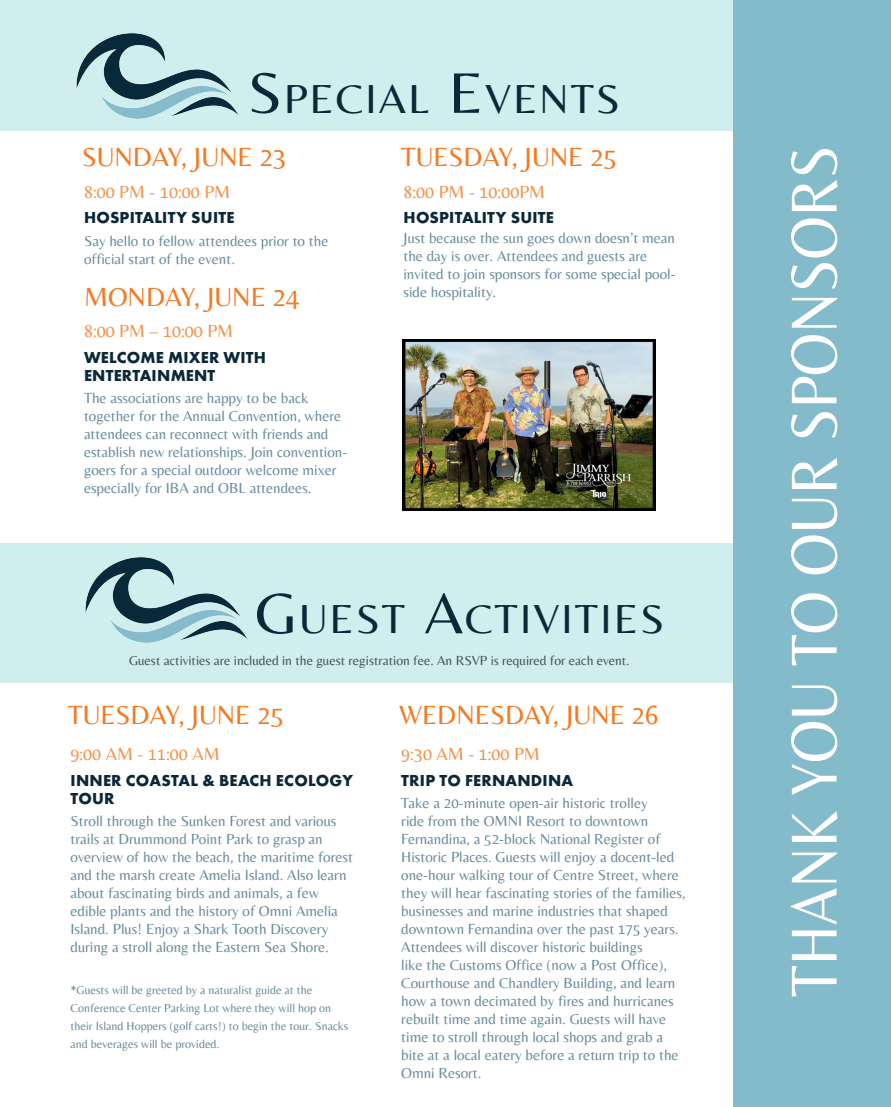
<style>
.page{position:relative;width:891px;height:1107px;background:#fff}
.page>*{position:absolute;margin:0;border:0;box-sizing:border-box;transform-origin:0 0}
.t1{font:67.5px "Belleza";color:#fff;scale:.88 1}
.Page_Header_Style{font:41.55px "Belleza";letter-spacing:.045em;color:#0a2838;scale:1.05 1}
.Agenda_Item_Description{font:27px "Belleza";color:#f47921}
.Date_Header{font:27px "Belleza";color:#f47921}
.Time_Stamp{font:18px "Belleza";color:#f69146}
.Keynote_Speaker_Title{font:700 16.5px/18px "Function Pro";letter-spacing:.01em;color:#0a2838}
.Agenda_Item_Description-2{font:15px/18px "Belleza";color:#688b9d}
.Keynote_Speaker_Title-2{font:15px/18px "Belleza";color:#688b9d}
.Agenda_Item_Description-3{font:13.5px "Belleza";color:#44515f}
.Agenda_Item_Description-4{font:12px/18px "Belleza";color:#688b9d}
.s1{font-size:59.4px}
</style>
<div class="page">
<div style="left:0;top:543px;width:746px;height:139px;background:#d0eeed"></div>
<div style="left:0;top:0;width:759px;height:131px;background:#d0eeed"></div>
<div style="left:734px;top:1px;width:157px;height:1106px;background:#84bbca"></div>
<img style="left:85px;top:557px;width:163px;height:86px">
<div style="left:874px;top:0;width:17px;height:36px;background:#84bbca"></div>
<img style="left:76px;top:33px;width:163px;height:86px">
<img style="left:402px;top:339px;width:254px;height:171px">
<p class="Page_Header_Style" style="left:248px;top:64px;width:356px"><span class="s1">S</span> PECIAL <span class="s1">E</span>VENTS</p>
<p class="Agenda_Item_Description" style="left:82px;top:134px;width:206px">SUNDAY, JUNE 23</p>
<p class="Time_Stamp" style="left:84px;top:176px;width:148px">8:00 PM - 10:00 PM</p>
<p class="Keynote_Speaker_Title" style="left:84px;top:208px;width:152px">HOSPITALITY SUITE</p>
<p class="Agenda_Item_Description-2" style="left:84px;top:230px;width:246px">Say hello to fellow attendees prior to the official start of the event.</p>
<p class="Agenda_Item_Description" style="left:84px;top:274px;width:217px">MONDAY, JUNE 24</p>
<p class="Time_Stamp" style="left:84px;top:316px;width:151px">8:00 PM – 10:00 PM</p>
<p class="Keynote_Speaker_Title" style="left:84px;top:348px;width:183px">WELCOME MIXER WITH<br>ENTERTAINMENT</p>
<p class="Agenda_Item_Description-2" style="left:84px;top:388px;width:265px">The associations are happy to be back together for the Annual Convention, where attendees can reconnect with friends and establish new relationships. Join convention&shy;goers for a special outdoor welcome mixer especially for IBA and OBL attendees.</p>
<p class="Agenda_Item_Description" style="left:401px;top:134px;width:217px">TUESDAY, JUNE 25</p>
<p class="Time_Stamp" style="left:404px;top:176px;width:143px">8:00 PM - 10:00PM</p>
<p class="Keynote_Speaker_Title" style="left:404px;top:208px;width:152px">HOSPITALITY SUITE</p>
<p class="Keynote_Speaker_Title-2" style="left:404px;top:227px;width:274px">Just because the sun goes down doesn’t mean the day is over. Attendees and guests are invited to join sponsors for some special pool&shy;side hospitality.</p>
<p class="Page_Header_Style" style="left:255px;top:585px;width:391px"><span class="s1">G</span>UEST <span class="s1">A</span>CTIVITI ES</p>
<p class="Agenda_Item_Description-3" style="left:129px;top:649px;width:502px">Guest activities are included in the guest registration fee. An RSVP is required for each event.</p>
<p class="Date_Header" style="left:68px;top:692px;width:217px">TUESDAY, JUNE 25</p>
<p class="Time_Stamp" style="left:70px;top:739px;width:151px">9:00 AM - 11:00 AM</p>
<p class="Keynote_Speaker_Title" style="left:71px;top:771px;width:284px">INNER COASTAL &amp; BEACH ECOLOGY<br>TOUR</p>
<p class="Agenda_Item_Description-2" style="left:70px;top:811px;width:284px">Stroll through the Sunken Forest and various trails at Drummond Point Park to grasp an overview of how the beach, the maritime forest and the marsh create Amelia Island. Also learn about fascinating birds and animals, a few edible plants and the history of Omni Amelia Island. Plus! Enjoy a Shark Tooth Discovery during a stroll along the Eastern Sea Shore.</p>
<p class="Agenda_Item_Description-4" style="left:70px;top:980px;width:279px">*Guests will be greeted by a naturalist guide at the Conference Center Parking Lot where they will hop on their Island Hoppers (golf carts!) to begin the tour. Snacks and beverages will be provided.</p>
<p class="Date_Header" style="left:399px;top:692px;width:261px">WEDNESDAY, JUNE 26</p>
<p class="Time_Stamp" style="left:401px;top:739px;width:140px">9:30 AM - 1:00 PM</p>
<p class="Keynote_Speaker_Title" style="left:401px;top:771px;width:173px">TRIP TO FERNANDINA</p>
<p class="Agenda_Item_Description-2" style="left:401px;top:793px;width:286px">Take a 20-minute open-air historic trolley<br>ride from the OMNI Resort to downtown Fernandina, a 52-block National Register of Historic Places. Guests will enjoy a docent-led one-hour walking tour of Centre Street, where they will hear fascinating stories of the families, businesses and marine industries that shaped downtown Fernandina over the past 175 years.<br>Attendees will discover historic buildings<br>like the Customs Office (now a Post Office), Courthouse and Chandlery Building, and learn how a town decimated by fires and hurricanes rebuilt time and time again. Guests will have time to stroll through local shops and grab a bite at a local eatery before a return trip to the Omni Resort.</p>
<p class="t1" style="left:758px;top:997px;width:969px;rotate:-90deg">THANK YOU TO OUR SPONSORS</p>
</div>
